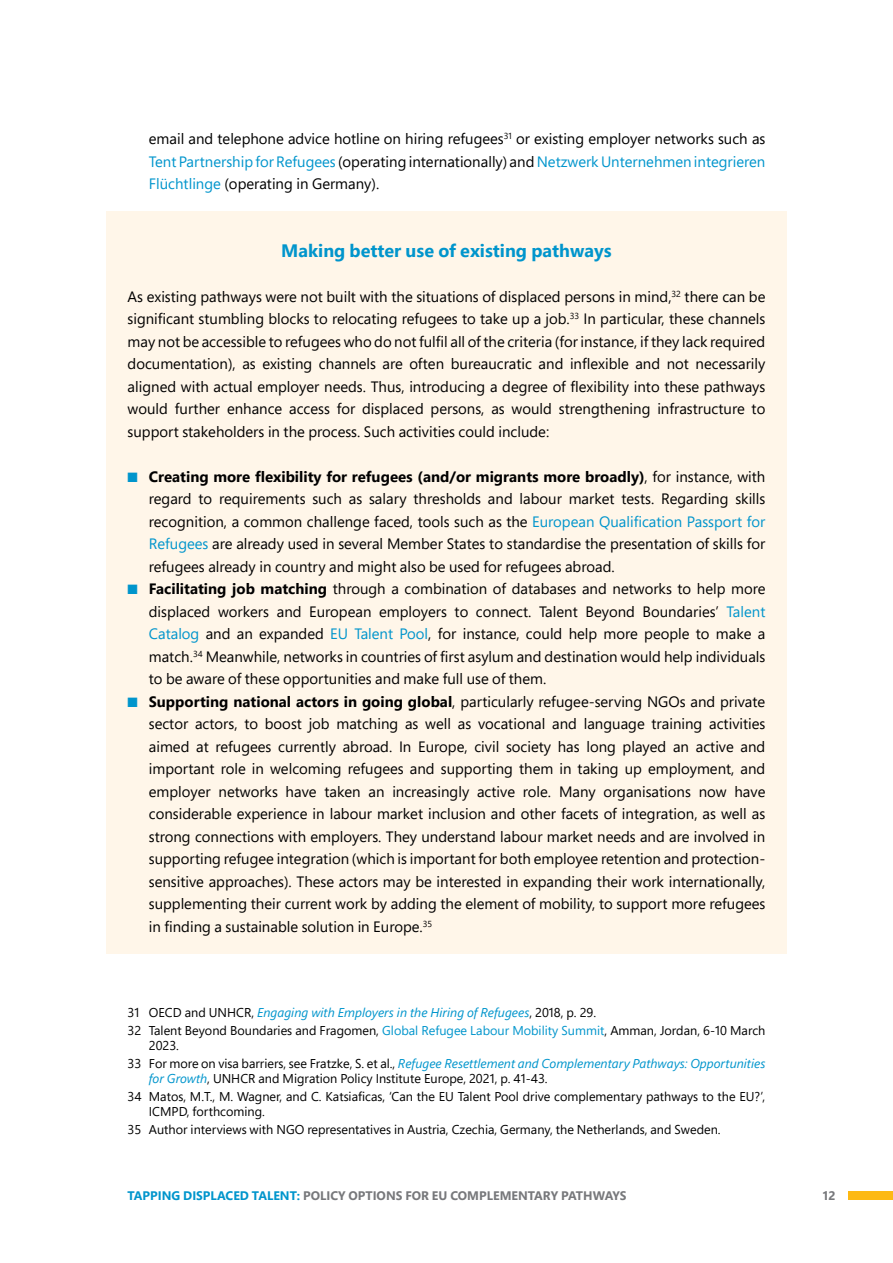
<style>
.page{position:relative;width:893px;height:1263px;background:#fff}
.page>*{position:absolute;margin:0;border:0;box-sizing:border-box;transform-origin:0 0}
.t1{font:700 18px "Segoe Pro";color:#0095cc}
.t2{font:15px/22.5px "Segoe Pro";color:#000;text-align:justify}
.t3{font:12.75px/18.1px "Segoe Pro";color:#000}
.t4{font:italic 12.75px/18.1px "Segoe Pro";color:#0095cc}
.t5{font:700 12.3px "Segoe Pro";color:#77787b}
.s1{color:#0095cc}
.s2{font-weight:700}
.s3{font-style:italic;color:#0095cc}
.s4{font-style:normal;color:#000}
</style>
<div class="page">
<div style="left:848px;top:1191px;width:45px;height:9px;background:#fdb913"></div>
<div style="left:106px;top:212px;width:681px;height:742px;background:#fff6e9"></div>
<p class="t2" style="left:149px;top:127px;width:618px">email and telephone advice hotline on hiring refugees<sup>31</sup> or existing employer networks such as <span class="s1">Tent Partnership for Refugees</span> (operating internationally) and <span class="s1">Netzwerk Unternehmen integrieren Flüchtlinge</span> (operating in Germany).</p>
<p class="t1" style="left:281px;top:237px;width:332px">Making better use of existing pathways</p>
<p class="t2" style="left:128px;top:285px;width:639px">As existing pathways were not built with the situations of displaced persons in mind,<sup>32</sup> there can be significant stumbling blocks to relocating refugees to take up a job.<sup>33</sup> In particular, these channels may not be accessible to refugees who do not fulfil all of the criteria (for instance, if they lack required documentation), as existing channels are often bureaucratic and inflexible and not necessarily aligned with actual employer needs. Thus, introducing a degree of flexibility into these pathways would further enhance access for displaced persons, as would strengthening infrastructure to support stakeholders in the process. Such activities could include:</p>
<p class="t2" style="left:149px;top:465px;width:618px;text-indent:-21px"><span class="s1">■</span> <span class="s2">Creating more flexibility for refugees (and/or migrants more broadly)</span>, for instance, with regard to requirements such as salary thresholds and labour market tests. Regarding skills recognition, a common challenge faced, tools such as the <span class="s1">European Qualification Passport for Refugees</span> are already used in several Member States to standardise the presentation of skills for refugees already in country and might also be used for refugees abroad.</p>
<p class="t2" style="left:149px;top:577px;width:618px;text-indent:-21px"><span class="s1">■</span> <span class="s2">Facilitating job matching</span> through a combination of databases and networks to help more displaced workers and European employers to connect. Talent Beyond Boundaries’ <span class="s1">Talent Catalog</span> and an expanded <span class="s1">EU Talent Pool</span>, for instance, could help more people to make a match.<sup>34</sup> Meanwhile, networks in countries of first asylum and destination would help individuals to be aware of these opportunities and make full use of them.</p>
<p class="t2" style="left:149px;top:690px;width:618px;text-indent:-21px"><span class="s1">■</span> <span class="s2">Supporting national actors in going global</span>, particularly refugee-serving NGOs and private sector actors, to boost job matching as well as vocational and language training activities aimed at refugees currently abroad. In Europe, civil society has long played an active and important role in welcoming refugees and supporting them in taking up employment, and employer networks have taken an increasingly active role. Many organisations now have considerable experience in labour market inclusion and other facets of integration, as well as strong connections with employers. They understand labour market needs and are involved in supporting refugee integration (which is important for both employee retention and protection&shy;sensitive approaches). These actors may be interested in expanding their work internationally, supplementing their current work by adding the element of mobility, to support more refugees in finding a sustainable solution in Europe.<sup>35</sup></p>
<p class="t3" style="left:128px;top:1003px;width:639px">31 OECD and UNHCR, <span class="s3">Engaging with Employers in the Hiring of Refugees</span>, 2018, p. 29.<br>32 Talent Beyond Boundaries and Fragomen, <span class="s1">Global Refugee Labour Mobility Summit</span>, Amman, Jordan, 6-10 March</p>
<p class="t4" style="left:128px;top:1036px;width:639px;text-indent:21px"><span class="s4">2023.<br>33 For more on visa barriers, see Fratzke, S. et al.,</span> Refugee Resettlement and Complementary Pathways: Opportunities</p>
<p class="t3" style="left:128px;top:1069px;width:639px;text-indent:21px"><span class="s3">for Growth</span>, UNHCR and Migration Policy Institute Europe, 2021, p. 41-43.<br>34 Matos, M.T., M. Wagner, and C. Katsiaficas, ‘Can the EU Talent Pool drive complementary pathways to the EU?’,</p>
<p class="t3" style="left:128px;top:1102px;width:595px;text-indent:21px">ICMPD, forthcoming.<br>35 Author interviews with NGO representatives in Austria, Czechia, Germany, the Netherlands, and Sweden.</p>
<p class="t5" style="left:128px;top:1187px;width:500px"><span class="s1">TAPPING DISPLACED TALENT:</span> POLICY OPTIONS FOR EU COMPLEMENTARY PATHWAYS</p>
<p class="t5" style="left:823px;top:1187px;width:14px">12</p>
</div>
